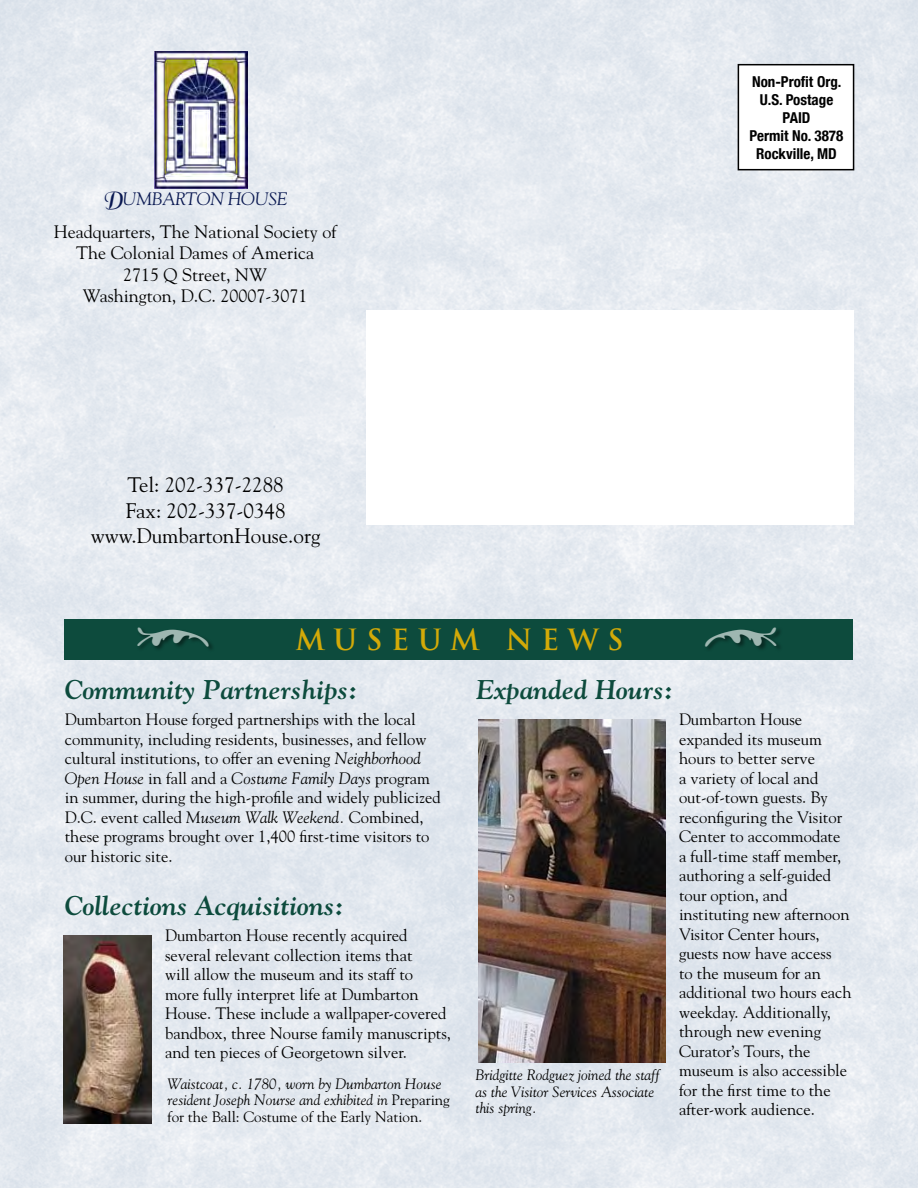
<style>
.page{position:relative;width:918px;height:1188px;background:#fff}
.page>*{position:absolute;margin:0;border:0;box-sizing:border-box;transform-origin:0 0}
.t1{font:700 28.5px "Trajan Pro";letter-spacing:.3em;color:#d3aa08}
.t2{font:italic 700 27px "Goudy";color:#0d4b3d}
.t3{font:21px/25.2px "Goudy";color:#000;text-align:center}
.t4{font:18px/21.6px "Goudy";color:#000;text-align:center}
.t5{font:italic 18px "Goudy";letter-spacing:-.025em;color:#091851}
.t6{font:16.5px/19.5px "Goudy";color:#000}
.t7{font:italic 15px/16.5px "Goudy";color:#000}
.t8{font:700 condensed 15px/18px "Helvetica Neue";color:#000;text-align:center}
.s1{font-family:"Black Chancery";font-size:21px}
.s2{font-style:italic}
.s3{font-style:normal}
</style>
<div class="page">
<img style="left:0;top:0;width:918px;height:1188px">
<div style="left:738px;top:65px;width:116px;height:105px;background:#fff"></div>
<div style="left:738px;top:64px;width:116px;height:106px;border:2px solid #000"></div>
<img style="left:154px;top:51px;width:93px;height:138px">
<div style="left:366px;top:310px;width:487px;height:215px;background:#fff"></div>
<div style="left:65px;top:620px;width:788px;height:40px;background:#0d4b3d"></div>
<img style="left:64px;top:935px;width:88px;height:188px">
<img style="left:478px;top:720px;width:188px;height:342px">
<div style="left:705px;top:627px;width:78px;height:26px;background:#000;opacity:.75"></div>
<div style="left:137px;top:627px;width:78px;height:26px;background:#000;opacity:.75"></div>
<svg style="left:138px;top:627px;width:71px;height:20px"></svg>
<svg style="left:705px;top:627px;width:72px;height:20px"></svg>
<p class="t5" style="left:104px;top:188px;width:186px"><span class="s1">D</span>UMBARTON HOUSE</p>
<p class="t4" style="left:54px;top:220px;width:284px">Headquarters, The National Society of<br>The Colonial Dames of America<br>2715 Q Street, NW<br>Washington, D.C. 20007-3071</p>
<p class="t3" style="left:91px;top:472px;width:231px">Tel: 202-337-2288<br>Fax: 202-337-0348 www.DumbartonHouse.org</p>
<p class="t8" style="left:750px;top:72px;width:95px">Non-Profit Org.<br>U.S. Postage<br>PAID<br>Permit No. 3878<br>Rockville, MD</p>
<h1 class="t1" style="left:295px;top:622px;width:330px">MUSEUM NEWS</h1>
<h2 class="t2" style="left:477px;top:673px;width:198px">Expanded Hours:</h2>
<h2 class="t2" style="left:65px;top:673px;width:294px">Community Partnerships:</h2>
<p class="t6" style="left:65px;top:709px;width:377px">Dumbarton House forged partnerships with the local community, including residents, businesses, and fellow cultural institutions, to offer an evening <span class="s2">Neighborhood Open House</span> in fall and a <span class="s2">Costume Family Days</span> program in summer, during the high-profile and widely publicized D.C. event called <span class="s2">Museum Walk Weekend.</span> Combined, these programs brought over 1,400 first-time visitors to our historic site.</p>
<h2 class="t2" style="left:65px;top:889px;width:280px">Collections Acquisitions:</h2>
<p class="t6" style="left:165px;top:925px;width:287px">Dumbarton House recently acquired several relevant collection items that<br>will allow the museum and its staff to more fully interpret life at Dumbarton House. These include a wallpaper-covered bandbox, three Nourse family manuscripts, and ten pieces of Georgetown silver.</p>
<p class="t6" style="left:679px;top:709px;width:174px">Dumbarton House expanded its museum hours to better serve<br>a variety of local and out-of-town guests. By reconfiguring the Visitor<br>Center to accommodate a full-time staff member, authoring a self-guided tour option, and instituting new afternoon<br>Visitor Center hours, guests now have access<br>to the museum for an additional two hours each weekday. Additionally, through new evening<br>Curator’s Tours, the museum is also accessible for the first time to the after-work audience.</p>
<p class="t7" style="left:476px;top:1066px;width:186px">Bridgitte Rodguez joined the staff as the Visitor Services Associate this spring.</p>
<p class="t7" style="left:168px;top:1075px;width:284px">Waistcoat, c. 1780, worn by Dumbarton House resident Joseph Nourse and exhibited in <span class="s3">Preparing for the Ball: Costume of the Early Nation.</span></p>
</div>
